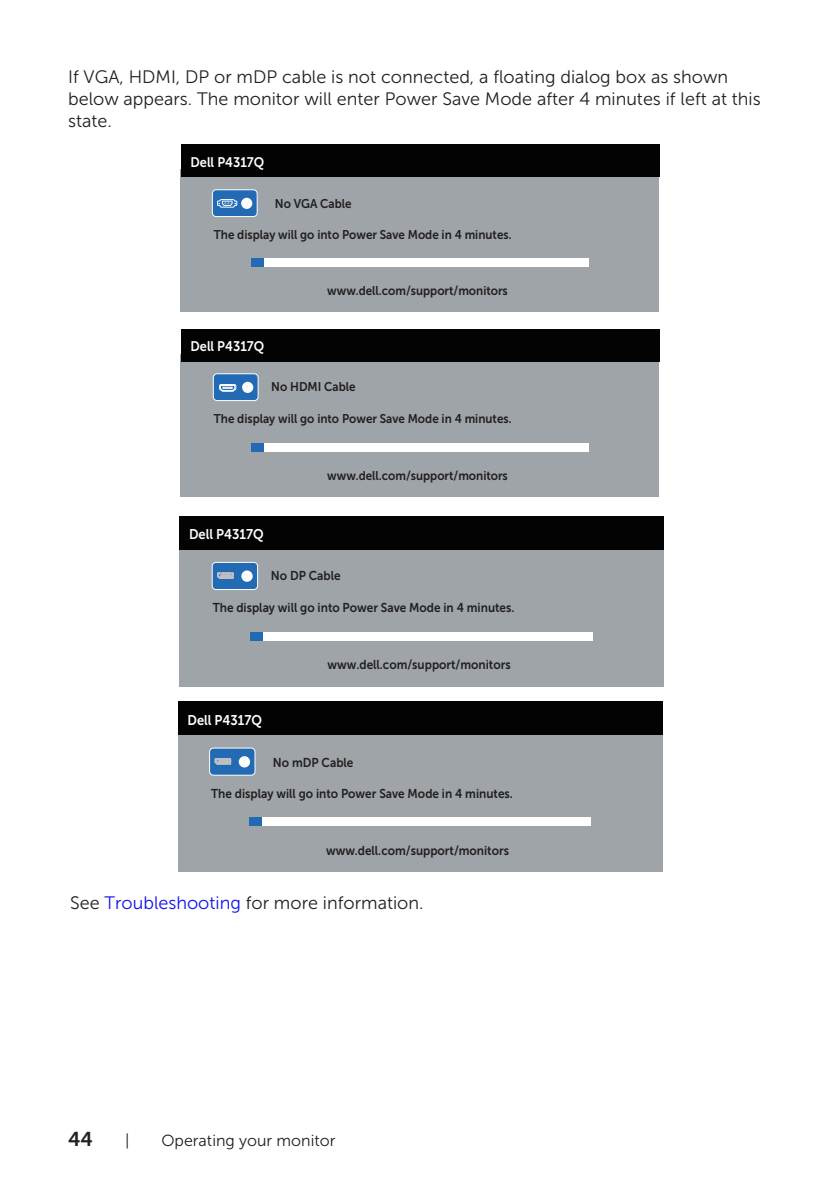
<style>
.page{position:relative;width:840px;height:1191px;background:#fff}
.page>*{position:absolute;margin:0;border:0;box-sizing:border-box;transform-origin:0 0}
.t1{font:20px "Museo Sans For Dell 700";color:#231f20}
.text{font:18px/21.6px "Museo Sans For Dell 300";color:#231f20}
.drawing{font:18px "Museo Sans For Dell 300";color:#231f20}
.t2{font:16px "Museo Sans For Dell 300";color:#231f20}
.t3{font:14px "Museo Sans For Dell 700";color:#fff;scale:.92 1}
.t4{font:13.8px "Museo Sans For Dell 700";color:#fff;scale:.92 1}
.t5{font:12.8px "Museo Sans For Dell 700";color:#231f20;scale:.92 1}
.t6{font:12.6px "Museo Sans For Dell 700";color:#231f20;scale:.92 1}
.t7{font:700 9.8px "Arial";color:#226ab4;scale:.73 1}
.t8{font:700 9.6px "Arial";color:#226ab4;scale:.73 1}
.s1{color:#1111f6}
</style>
<div class="page">
<div style="left:180px;top:169px;width:479px;height:143px;background:#9ea4a7"></div>
<div style="left:181px;top:144px;width:478px;height:33px;background:#030303"></div>
<div style="left:251px;top:258px;width:337px;height:9px;background:#fff"></div>
<div style="left:251px;top:258px;width:12px;height:9px;background:#226ab4"></div>
<div style="left:212px;top:190px;width:45px;height:26px;background:#226ab4;border-radius:4px"></div>
<div style="left:212px;top:190px;width:45px;height:27px;border:1px solid #fff;border-radius:4px"></div>
<div style="left:241px;top:198px;width:11px;height:11px;background:#fff;border-radius:50%"></div>
<svg style="left:217px;top:199px;width:20px;height:9px"></svg>
<div style="left:180px;top:354px;width:479px;height:143px;background:#9ea4a7"></div>
<div style="left:181px;top:329px;width:478px;height:32px;background:#030303"></div>
<div style="left:251px;top:443px;width:337px;height:8px;background:#fff"></div>
<div style="left:251px;top:443px;width:12px;height:8px;background:#226ab4"></div>
<div style="left:213px;top:374px;width:45px;height:26px;background:#226ab4;border-radius:4px"></div>
<div style="left:213px;top:373px;width:45px;height:28px;border:1px solid #fff;border-radius:4px"></div>
<div style="left:242px;top:382px;width:11px;height:11px;background:#fff;border-radius:50%"></div>
<svg style="left:219px;top:384px;width:17px;height:8px"></svg>
<div style="left:179px;top:542px;width:484px;height:145px;background:#9ea4a7"></div>
<div style="left:179px;top:517px;width:484px;height:33px;background:#030303"></div>
<div style="left:251px;top:632px;width:341px;height:9px;background:#fff"></div>
<div style="left:251px;top:632px;width:12px;height:9px;background:#226ab4"></div>
<div style="left:212px;top:562px;width:45px;height:27px;background:#226ab4;border-radius:4px"></div>
<div style="left:212px;top:562px;width:45px;height:27px;border:1px solid #fff;border-radius:4px"></div>
<svg style="left:241px;top:570px;width:11px;height:12px"></svg>
<svg style="left:244px;top:572px;width:5px;height:8px"></svg>
<svg style="left:217px;top:572px;width:17px;height:7px"></svg>
<div style="left:177px;top:727px;width:485px;height:145px;background:#9ea4a7"></div>
<div style="left:178px;top:702px;width:484px;height:33px;background:#030303"></div>
<div style="left:249px;top:817px;width:341px;height:9px;background:#fff"></div>
<div style="left:249px;top:817px;width:12px;height:9px;background:#226ab4"></div>
<div style="left:209px;top:748px;width:46px;height:27px;background:#226ab4;border-radius:4px"></div>
<div style="left:209px;top:748px;width:46px;height:27px;border:1px solid #fff;border-radius:4px"></div>
<div style="left:239px;top:756px;width:11px;height:11px;background:#fff;border-radius:50%"></div>
<svg style="left:215px;top:758px;width:16px;height:7px"></svg>
<p class="text" style="left:68px;top:66px;width:693px">If VGA, HDMI, DP or mDP cable is not connected, a floating dialog box as shown below appears. The monitor will enter Power Save Mode after 4 minutes if left at this state.</p>
<p class="t4" style="left:190px;top:154px;width:82px">Dell P4317Q</p>
<p class="t6" style="left:275px;top:197px;width:85px">No VGA Cable</p>
<p class="t6" style="left:214px;top:227px;width:325px">The display will go into Power Save Mode in 4 minutes.</p>
<p class="t4" style="left:190px;top:339px;width:82px">Dell P4317Q</p>
<p class="t6" style="left:327px;top:283px;width:198px">www.dell.com/support/monitors</p>
<p class="t8" style="left:245px;top:381px;width:7px">?</p>
<p class="t6" style="left:271px;top:380px;width:93px">No HDMI Cable</p>
<p class="t6" style="left:214px;top:412px;width:325px">The display will go into Power Save Mode in 4 minutes.</p>
<p class="t3" style="left:189px;top:527px;width:83px">Dell P4317Q</p>
<p class="t6" style="left:327px;top:468px;width:198px">www.dell.com/support/monitors</p>
<p class="t7" style="left:244px;top:570px;width:7px">?</p>
<p class="t5" style="left:271px;top:569px;width:77px">No DP Cable</p>
<p class="t5" style="left:213px;top:601px;width:329px">The display will go into Power Save Mode in 4 minutes.</p>
<p class="t3" style="left:187px;top:712px;width:83px">Dell P4317Q</p>
<p class="t5" style="left:327px;top:658px;width:200px">www.dell.com/support/monitors</p>
<p class="t5" style="left:273px;top:755px;width:89px">No mDP Cable</p>
<p class="t5" style="left:211px;top:786px;width:329px">The display will go into Power Save Mode in 4 minutes.</p>
<p class="t7" style="left:242px;top:755px;width:7px">?</p>
<p class="t5" style="left:326px;top:843px;width:200px">www.dell.com/support/monitors</p>
<p class="drawing" style="left:70px;top:892px;width:355px">See <span class="s1">Troubleshooting</span> for more information.</p>
<h1 class="t1" style="left:68px;top:1127px;width:26px">44</h1>
<p class="t2" style="left:125px;top:1131px;width:6px">|</p>
<p class="t2" style="left:161px;top:1131px;width:175px">Operating your monitor</p>
</div>
